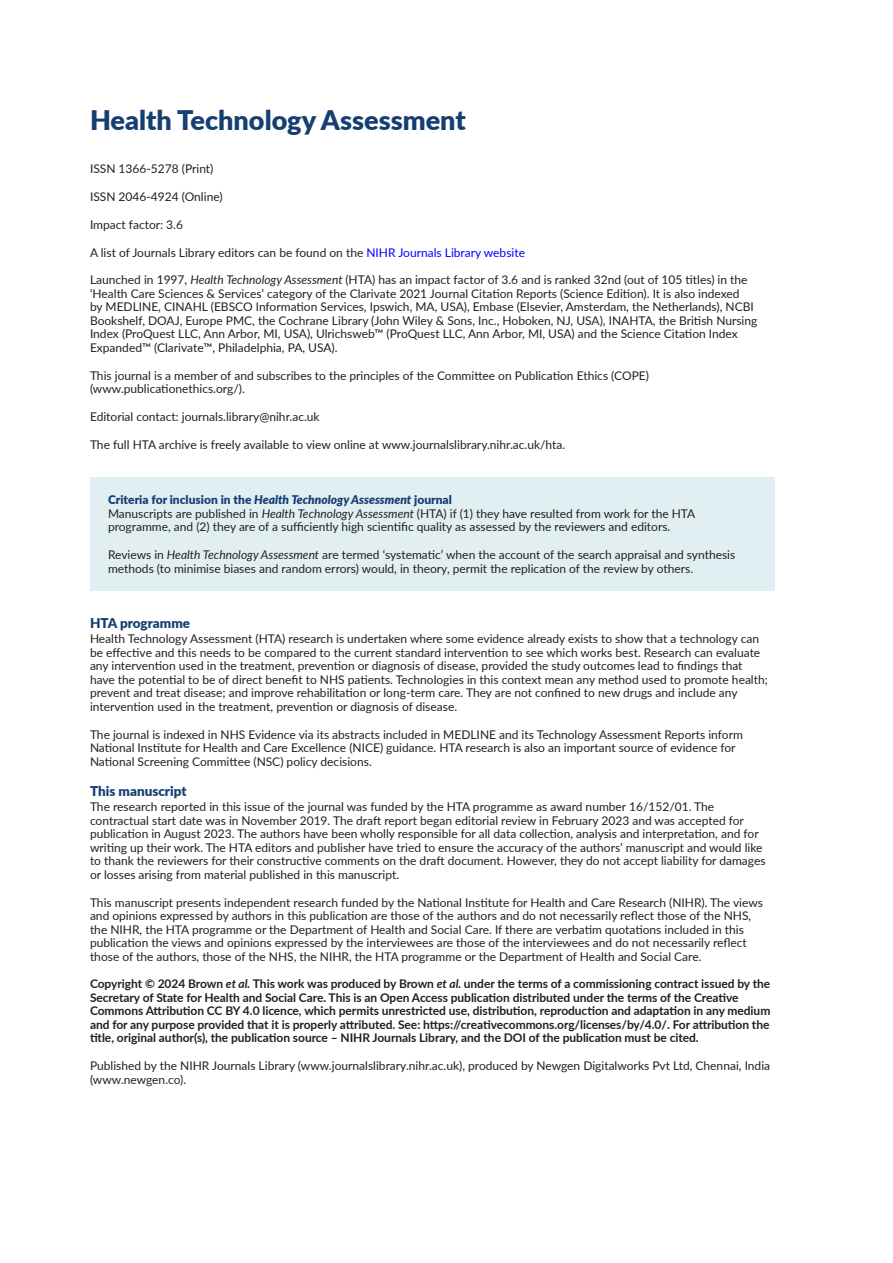
<style>
.page{position:relative;width:893px;height:1263px;background:#fff}
.page>*{position:absolute;margin:0;border:0;box-sizing:border-box;transform-origin:0 0}
.t1{font:900 27px "Lato";color:#153f72}
.t2{font:900 13.5px "Lato";color:#153f72}
.t3{font:12px/13.5px "Lato";color:#231f20}
.t4{font:700 12px/13.5px "Lato";letter-spacing:-.005em;color:#231f20}
.s1{color:#00f}
.s2{font-style:italic}
.s3{font-weight:900;color:#153f72}
.s4{font-weight:900;font-style:italic;color:#153f72}
</style>
<div class="page">
<div style="left:90px;top:477px;width:684px;height:114px;background:#e1eff2"></div>
<h1 class="t1" style="left:90px;top:100px;width:377px">Health Technology Assessment</h1>
<p class="t3" style="left:90px;top:162px;width:125px">ISSN 1366-5278 (Print)</p>
<p class="t3" style="left:90px;top:189px;width:134px">ISSN 2046-4924 (Online)</p>
<p class="t3" style="left:90px;top:217px;width:95px">Impact factor: 3.6</p>
<p class="t3" style="left:90px;top:245px;width:436px">A list of Journals Library editors can be found on the <span class="s1">NIHR Journals Library website</span></p>
<p class="t3" style="left:90px;top:273px;width:669px">Launched in 1997, <span class="s2">Health Technology Assessment</span> (HTA) has an impact factor of 3.6 and is ranked 32nd (out of 105 titles) in the ‘Health Care Sciences &amp; Services’ category of the Clarivate 2021 Journal Citation Reports (Science Edition). It is also indexed<br>by MEDLINE, CINAHL (EBSCO Information Services, Ipswich, MA, USA), Embase (Elsevier, Amsterdam, the Netherlands), NCBI Bookshelf, DOAJ, Europe PMC, the Cochrane Library (John Wiley &amp; Sons, Inc., Hoboken, NJ, USA), INAHTA, the British Nursing Index (ProQuest LLC, Ann Arbor, MI, USA), Ulrichsweb™ (ProQuest LLC, Ann Arbor, MI, USA) and the Science Citation Index Expanded™ (Clarivate™, Philadelphia, PA, USA).</p>
<p class="t3" style="left:90px;top:368px;width:560px">This journal is a member of and subscribes to the principles of the Committee on Publication Ethics (COPE) (www.publicationethics.org/).</p>
<p class="t3" style="left:90px;top:409px;width:231px">Editorial contact: journals.library@nihr.ac.uk</p>
<p class="t3" style="left:90px;top:437px;width:477px">The full HTA archive is freely available to view online at www.journalslibrary.nihr.ac.uk/hta.</p>
<p class="t3" style="left:108px;top:493px;width:589px"><span class="s3">Criteria for inclusion in the</span> <span class="s4">Health Technology Assessment</span> <span class="s3">journal<br></span>Manuscripts are published in <span class="s2">Health Technology Assessment</span> (HTA) if (1) they have resulted from work for the HTA programme, and (2) they are of a sufficiently high scientific quality as assessed by the reviewers and editors.</p>
<p class="t3" style="left:108px;top:547px;width:629px">Reviews in <span class="s2">Health Technology Assessment</span> are termed ‘systematic’ when the account of the search appraisal and synthesis methods (to minimise biases and random errors) would, in theory, permit the replication of the review by others.</p>
<p class="t2" style="left:90px;top:613px;width:102px">HTA programme</p>
<p class="t3" style="left:90px;top:632px;width:679px">Health Technology Assessment (HTA) research is undertaken where some evidence already exists to show that a technology can be effective and this needs to be compared to the current standard intervention to see which works best. Research can evaluate any intervention used in the treatment, prevention or diagnosis of disease, provided the study outcomes lead to findings that have the potential to be of direct benefit to NHS patients. Technologies in this context mean any method used to promote health; prevent and treat disease; and improve rehabilitation or long-term care. They are not confined to new drugs and include any intervention used in the treatment, prevention or diagnosis of disease.</p>
<p class="t3" style="left:90px;top:727px;width:654px">The journal is indexed in NHS Evidence via its abstracts included in MEDLINE and its Technology Assessment Reports inform<br>National Institute for Health and Care Excellence (NICE) guidance. HTA research is also an important source of evidence for<br>National Screening Committee (NSC) policy decisions.</p>
<p class="t2" style="left:90px;top:781px;width:98px">This manuscript</p>
<p class="t3" style="left:90px;top:800px;width:677px">The research reported in this issue of the journal was funded by the HTA programme as award number 16/152/01. The contractual start date was in November 2019. The draft report began editorial review in February 2023 and was accepted for publication in August 2023. The authors have been wholly responsible for all data collection, analysis and interpretation, and for writing up their work. The HTA editors and publisher have tried to ensure the accuracy of the authors’ manuscript and would like to thank the reviewers for their constructive comments on the draft document. However, they do not accept liability for damages or losses arising from material published in this manuscript.</p>
<p class="t3" style="left:90px;top:895px;width:674px">This manuscript presents independent research funded by the National Institute for Health and Care Research (NIHR). The views and opinions expressed by authors in this publication are those of the authors and do not necessarily reflect those of the NHS, the NIHR, the HTA programme or the Department of Health and Social Care. If there are verbatim quotations included in this publication the views and opinions expressed by the interviewees are those of the interviewees and do not necessarily reflect those of the authors, those of the NHS, the NIHR, the HTA programme or the Department of Health and Social Care.</p>
<p class="t4" style="left:90px;top:977px;width:682px">Copyright © 2024 Brown <span class="s2">et al.</span> This work was produced by Brown <span class="s2">et al.</span> under the terms of a commissioning contract issued by the Secretary of State for Health and Social Care. This is an Open Access publication distributed under the terms of the Creative Commons Attribution CC BY 4.0 licence, which permits unrestricted use, distribution, reproduction and adaptation in any medium and for any purpose provided that it is properly attributed. See: https://creativecommons.org/licenses/by/4.0/. For attribution the title, original author(s), the publication source – NIHR Journals Library, and the DOI of the publication must be cited.</p>
<p class="t3" style="left:90px;top:1058px;width:682px">Published by the NIHR Journals Library (www.journalslibrary.nihr.ac.uk), produced by Newgen Digitalworks Pvt Ltd, Chennai, India (www.newgen.co).</p>
</div>
